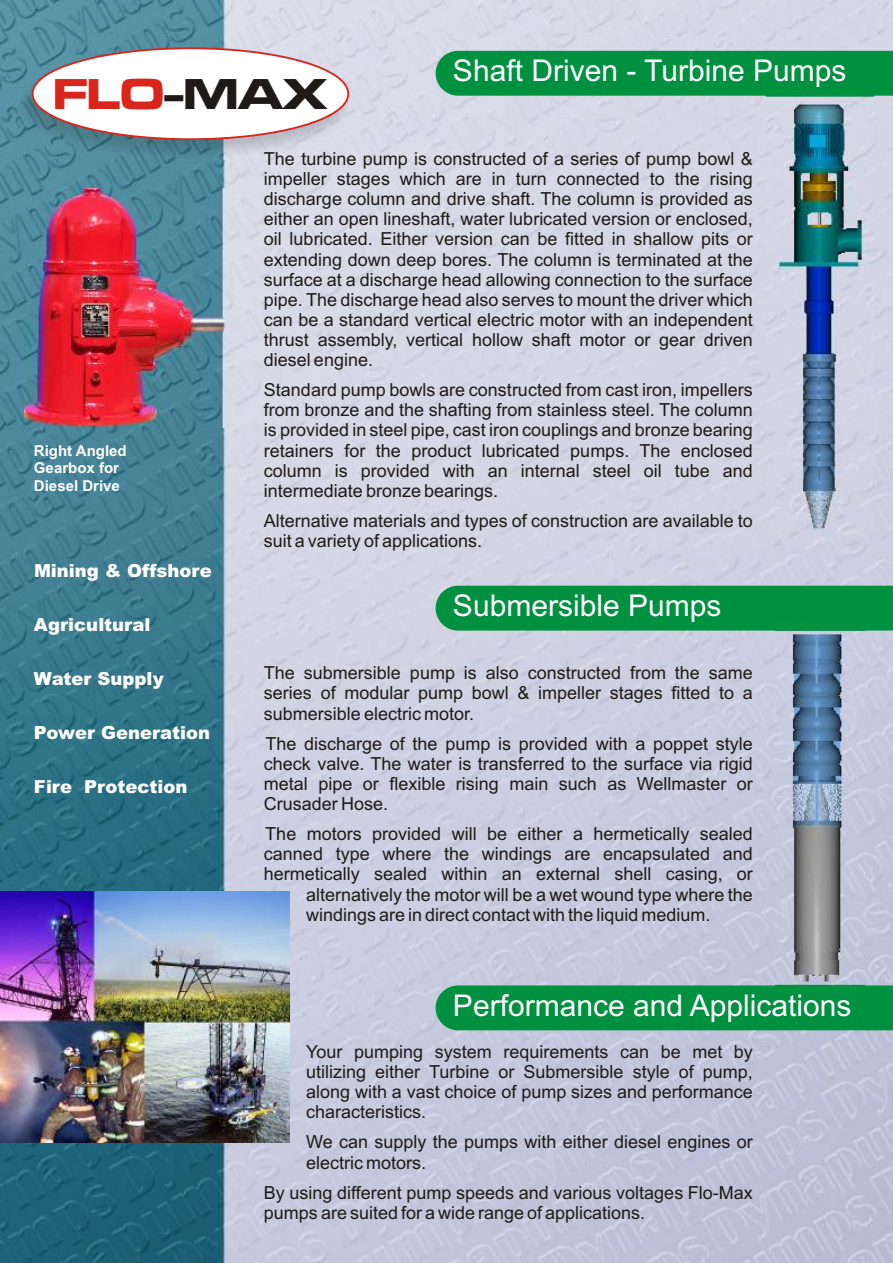
<style>
.page{position:relative;width:893px;height:1263px;background:#fff}
.page>*{position:absolute;margin:0;border:0;box-sizing:border-box;transform-origin:0 0}
.t1{font:44.85px "Microgramma D Bold Exte";color:#1f1a17}
.t2{font:30px "Arial";color:#fff}
.t3{font:18px/20.1px "Arial";color:#1f1a17;text-align:justify}
.t4{font:900 18px "Arial";color:#fff}
.t5{font:700 15px/17.4px "Arial";color:#fff}
.s1{color:#d9261c}
</style>
<div class="page">
<img style="left:0;top:0;width:893px;height:1263px">
<img style="left:19px;top:53px;width:331px;height:106px">
<svg style="left:32px;top:47px;width:317px;height:93px;background:#9d98a2"></svg>
<div style="left:34px;top:49px;width:313px;height:89px;background:#fff;border-radius:50%"></div>
<div style="left:436px;top:51px;width:457px;height:45px;background:#009140"></div>
<img style="left:767px;top:90px;width:106px;height:454px">
<div style="left:436px;top:586px;width:457px;height:44px;background:#009140"></div>
<div style="left:436px;top:985px;width:457px;height:45px;background:#009140"></div>
<img style="left:776px;top:622px;width:88px;height:373px">
<img style="left:0;top:891px;width:290px;height:251px">
<img style="left:24px;top:188px;width:202px;height:239px">
<h1 class="t1" style="left:53px;top:74px;width:276px"><span class="s1">FLO</span>-MAX</h1>
<h2 class="t2" style="left:453px;top:59px;width:395px">Shaft Driven - Turbine Pumps</h2>
<p class="t5" style="left:34px;top:443px;width:94px">Right Angled<br>Gearbox for<br>Diesel Drive</p>
<p class="t4" style="left:34px;top:564px;width:179px">Mining &amp; Offshore</p>
<p class="t4" style="left:34px;top:618px;width:118px">Agricultural</p>
<p class="t4" style="left:34px;top:672px;width:131px">Water Supply</p>
<p class="t4" style="left:34px;top:726px;width:178px">Power Generation</p>
<p class="t4" style="left:34px;top:780px;width:155px">Fire Protection</p>
<p class="t3" style="left:264px;top:150px;width:490px">The turbine pump is constructed of a series of pump bowl &amp; impeller stages which are in turn connected to the rising discharge column and drive shaft. The column is provided as either an open lineshaft, water lubricated version or enclosed, oil lubricated. Either version can be fitted in shallow pits or extending down deep bores. The column is terminated at the surface at a discharge head allowing connection to the surface pipe. The discharge head also serves to mount the driver which can be a standard vertical electric motor with an independent thrust assembly, vertical hollow shaft motor or gear driven diesel engine.</p>
<p class="t3" style="left:264px;top:382px;width:490px">Standard pump bowls are constructed from cast iron, impellers from bronze and the shafting from stainless steel. The column is provided in steel pipe, cast iron couplings and bronze bearing retainers for the product lubricated pumps. The enclosed column is provided with an internal steel oil tube and intermediate bronze bearings.</p>
<p class="t3" style="left:264px;top:512px;width:490px">Alternative materials and types of construction are available to suit a variety of applications.</p>
<h2 class="t2" style="left:453px;top:594px;width:270px">Submersible Pumps</h2>
<p class="t3" style="left:264px;top:664px;width:490px">The submersible pump is also constructed from the same series of modular pump bowl &amp; impeller stages fitted to a submersible electric motor.</p>
<p class="t3" style="left:264px;top:735px;width:490px">The discharge of the pump is provided with a poppet style check valve. The water is transferred to the surface via rigid metal pipe or flexible rising main such as Wellmaster or Crusader Hose.</p>
<p class="t3" style="left:265px;top:825px;width:489px">The motors provided will be either a hermetically sealed</p>
<p class="t3" style="left:264px;top:845px;width:490px">canned type where the windings are encapsulated and</p>
<p class="t3" style="left:264px;top:866px;width:490px">hermetically sealed within an external shell casing, or</p>
<p class="t3" style="left:306px;top:886px;width:448px">alternatively the motor will be a wet wound type where the</p>
<p class="t3" style="left:306px;top:906px;width:406px">windings are in direct contact with the liquid medium.</p>
<h2 class="t2" style="left:453px;top:994px;width:400px">Performance and Applications</h2>
<p class="t3" style="left:306px;top:1043px;width:448px">Your pumping system requirements can be met by utilizing either Turbine or Submersible style of pump, along with a vast choice of pump sizes and performance characteristics.</p>
<p class="t3" style="left:306px;top:1134px;width:448px">We can supply the pumps with either diesel engines or electric motors.</p>
<p class="t3" style="left:264px;top:1184px;width:490px">By using different pump speeds and various voltages Flo-Max pumps are suited for a wide range of applications.</p>
</div>
